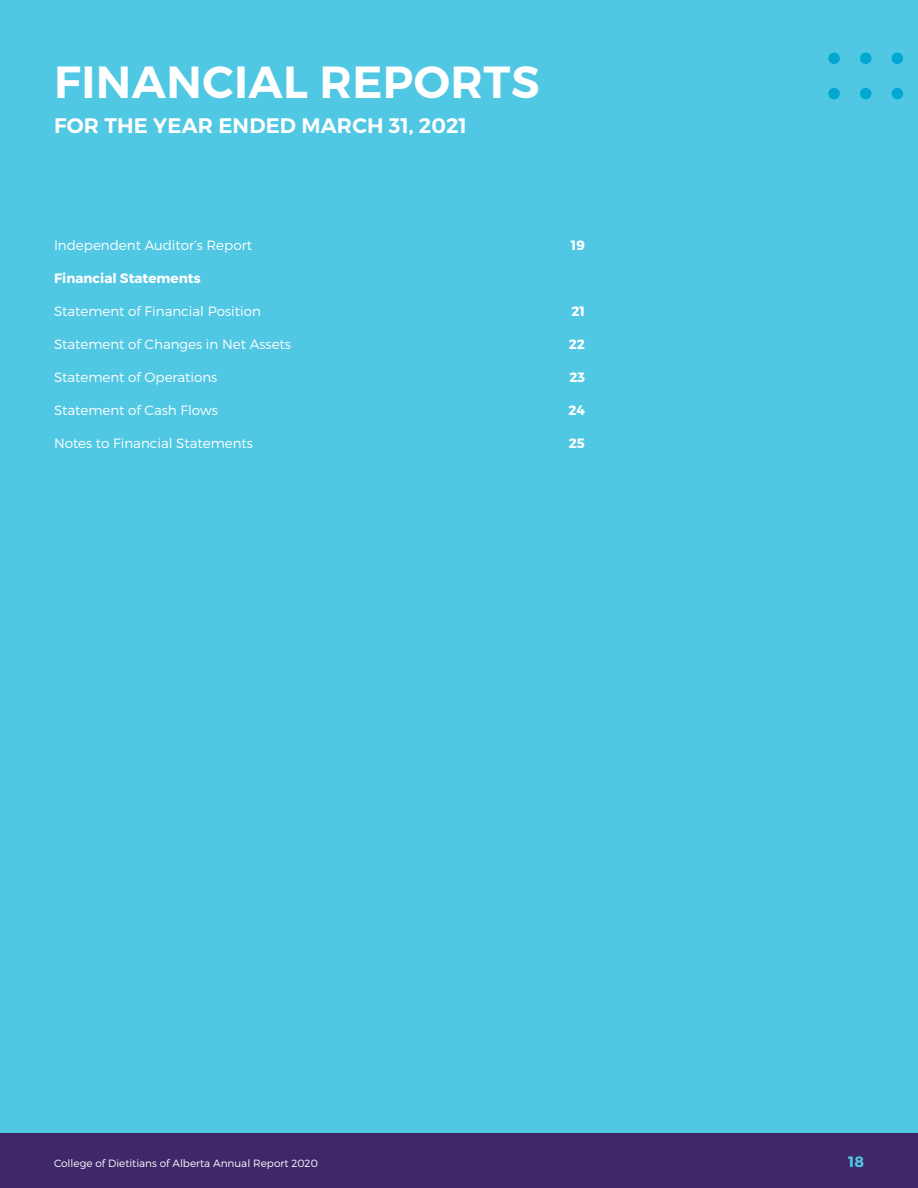
<style>
.page{position:relative;width:918px;height:1188px;background:#fff}
.page>*{position:absolute;margin:0;border:0;box-sizing:border-box;transform-origin:0 0}
.t1{font:600 45px "Montserrat";letter-spacing:.01em;color:#fff}
.t2{font:600 21px "Montserrat";letter-spacing:.01em;color:#fff}
.t3{font:700 15px "Montserrat";color:#51c8e3}
.t4{font:300 13.5px "Montserrat";color:#fff}
.t5{font:700 13.5px "Montserrat";color:#fff}
.t6{font:300 10.5px "Montserrat";color:#fff}
</style>
<div class="page">
<div style="left:0;top:0;width:918px;height:1160px;background:#51c8e3"></div>
<div style="left:0;top:1134px;width:918px;height:54px;background:#3f2869"></div>
<div style="left:892px;top:52px;width:11px;height:12px;background:#02a8d2;border-radius:50%"></div>
<div style="left:860px;top:52px;width:12px;height:12px;background:#02a8d2;border-radius:50%"></div>
<div style="left:828px;top:52px;width:12px;height:12px;background:#02a8d2;border-radius:50%"></div>
<div style="left:892px;top:88px;width:11px;height:11px;background:#02a8d2;border-radius:50%"></div>
<div style="left:860px;top:88px;width:12px;height:11px;background:#02a8d2;border-radius:50%"></div>
<div style="left:828px;top:88px;width:12px;height:11px;background:#02a8d2;border-radius:50%"></div>
<h1 class="t1" style="left:54px;top:54px;width:487px">FINANCIAL REPORTS</h1>
<h2 class="t2" style="left:54px;top:112px;width:414px">FOR THE YEAR ENDED MARCH 31, 2021</h2>
<p class="t4" style="left:54px;top:237px;width:200px">Independent Auditor’s Report</p>
<p class="t5" style="left:571px;top:237px;width:16px">19</p>
<p class="t5" style="left:54px;top:270px;width:148px">Financial Statements</p>
<p class="t4" style="left:54px;top:303px;width:208px">Statement of Financial Position</p>
<p class="t5" style="left:571px;top:303px;width:15px">21</p>
<p class="t4" style="left:54px;top:336px;width:239px">Statement of Changes in Net Assets</p>
<p class="t5" style="left:569px;top:336px;width:18px">22</p>
<p class="t4" style="left:54px;top:369px;width:165px">Statement of Operations</p>
<p class="t5" style="left:569px;top:369px;width:17px">23</p>
<p class="t4" style="left:54px;top:402px;width:165px">Statement of Cash Flows</p>
<p class="t5" style="left:568px;top:402px;width:18px">24</p>
<p class="t4" style="left:54px;top:435px;width:200px">Notes to Financial Statements</p>
<p class="t5" style="left:569px;top:435px;width:18px">25</p>
<p class="t6" style="left:54px;top:1157px;width:265px">College of Dietitians of Alberta Annual Report 2020</p>
<p class="t3" style="left:848px;top:1152px;width:17px">18</p>
</div>
